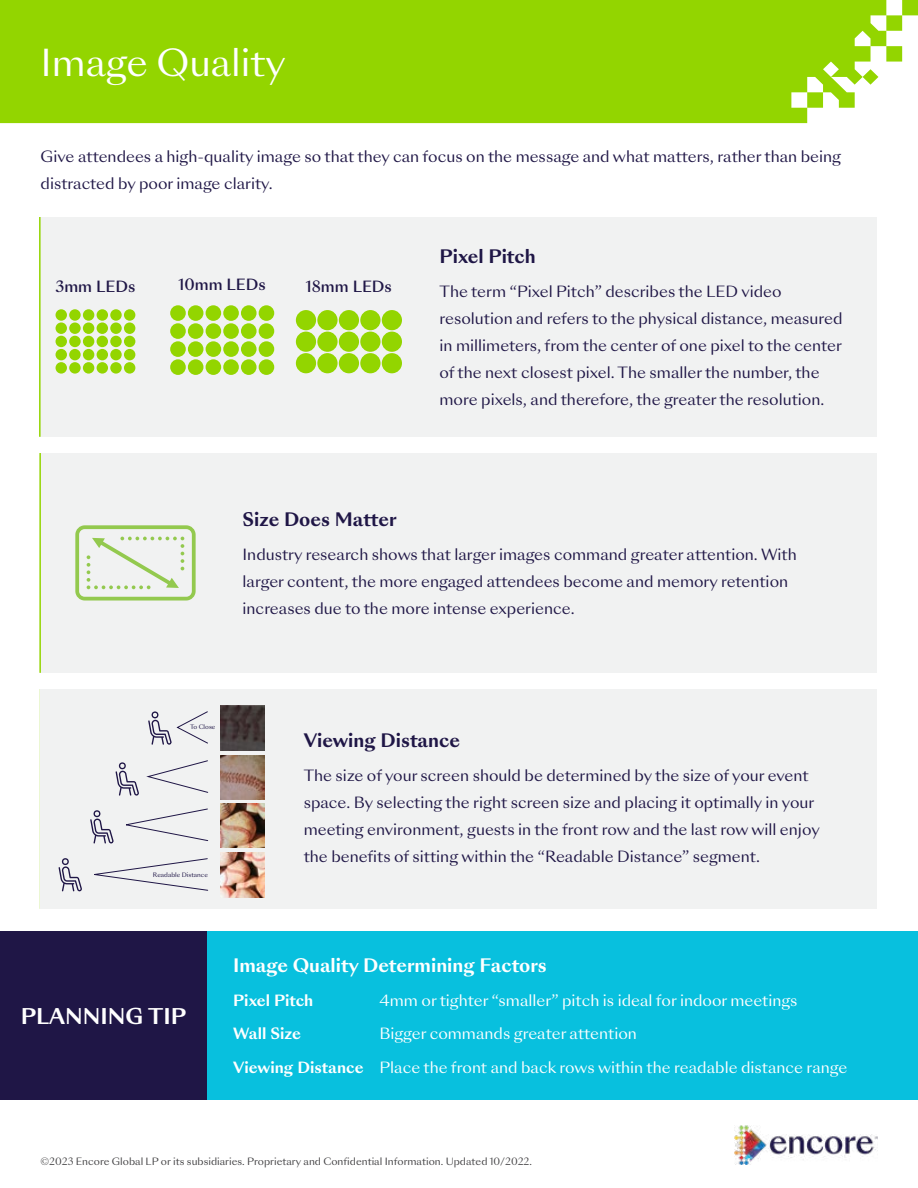
<style>
.page{position:relative;width:918px;height:1188px;background:#fff}
.page>*{position:absolute;margin:0;border:0;box-sizing:border-box;transform-origin:0 0}
.t1{font:36px "Sang Bleu Sunrise";color:#fff}
.t2{font:700 21px "Sang Bleu Sunrise";color:#fff}
.t3{font:700 18px "Sang Bleu Sunrise";color:#1f1646}
.t4{font:700 18px "Sang Bleu Sunrise";color:#fff}
.t5{font:15px/27px "Sang Bleu Sunrise";color:#1f1646}
.t6{font:15px "Sang Bleu Sunrise";color:#fff}
.t7{font:500 15px "Sang Bleu Sunrise";color:#1f1646}
.t8{font:700 15px "Sang Bleu Sunrise";color:#fff}
.t9{font:9.75px "Sang Bleu Sunrise";color:#414042}
.t10{font:6px "Sang Bleu Sunrise";color:#1f1646}
.s1{font-weight:700}
</style>
<div class="page">
<div style="left:0;top:0;width:918px;height:123px;background:#93d500"></div>
<img style="left:735px;top:1126px;width:143px;height:39px">
<div style="left:0;top:931px;width:918px;height:169px;background:#08c0de"></div>
<div style="left:0;top:931px;width:206px;height:169px;background:#1f1646"></div>
<div style="left:40px;top:689px;width:837px;height:220px;background:#f1f2f2"></div>
<img style="left:220px;top:706px;width:45px;height:44px">
<img style="left:220px;top:755px;width:45px;height:44px">
<img style="left:220px;top:803px;width:45px;height:45px">
<img style="left:220px;top:853px;width:45px;height:44px">
<svg style="left:116px;top:762px;width:23px;height:34px"></svg>
<svg style="left:90px;top:810px;width:24px;height:33px"></svg>
<svg style="left:59px;top:858px;width:23px;height:33px"></svg>
<svg style="left:148px;top:711px;width:60px;height:34px"></svg>
<svg style="left:147px;top:760px;width:61px;height:33px"></svg>
<svg style="left:126px;top:809px;width:82px;height:32px"></svg>
<svg style="left:94px;top:858px;width:114px;height:33px"></svg>
<div style="left:40px;top:453px;width:837px;height:220px;background:#f1f2f2"></div>
<hr style="left:39px;top:453px;width:2px;height:220px;background:#93d500">
<svg style="left:75px;top:525px;width:121px;height:76px"></svg>
<div style="left:40px;top:217px;width:837px;height:220px;background:#f1f2f2"></div>
<hr style="left:39px;top:217px;width:2px;height:220px;background:#93d500">
<div style="left:56px;top:309px;width:11px;height:12px;background:#93d500;border-radius:50%"></div>
<div style="left:69px;top:309px;width:12px;height:12px;background:#93d500;border-radius:50%"></div>
<div style="left:83px;top:309px;width:11px;height:12px;background:#93d500;border-radius:50%"></div>
<div style="left:97px;top:309px;width:11px;height:12px;background:#93d500;border-radius:50%"></div>
<div style="left:110px;top:309px;width:12px;height:12px;background:#93d500;border-radius:50%"></div>
<div style="left:124px;top:309px;width:11px;height:12px;background:#93d500;border-radius:50%"></div>
<div style="left:56px;top:322px;width:11px;height:12px;background:#93d500;border-radius:50%"></div>
<div style="left:69px;top:322px;width:12px;height:12px;background:#93d500;border-radius:50%"></div>
<div style="left:83px;top:322px;width:11px;height:12px;background:#93d500;border-radius:50%"></div>
<div style="left:97px;top:322px;width:11px;height:12px;background:#93d500;border-radius:50%"></div>
<div style="left:110px;top:322px;width:12px;height:12px;background:#93d500;border-radius:50%"></div>
<div style="left:124px;top:322px;width:11px;height:12px;background:#93d500;border-radius:50%"></div>
<div style="left:56px;top:336px;width:11px;height:11px;background:#93d500;border-radius:50%"></div>
<div style="left:69px;top:336px;width:12px;height:11px;background:#93d500;border-radius:50%"></div>
<div style="left:83px;top:336px;width:11px;height:11px;background:#93d500;border-radius:50%"></div>
<div style="left:97px;top:336px;width:11px;height:11px;background:#93d500;border-radius:50%"></div>
<div style="left:110px;top:336px;width:12px;height:11px;background:#93d500;border-radius:50%"></div>
<div style="left:124px;top:336px;width:11px;height:11px;background:#93d500;border-radius:50%"></div>
<div style="left:56px;top:349px;width:11px;height:11px;background:#93d500;border-radius:50%"></div>
<div style="left:69px;top:349px;width:12px;height:11px;background:#93d500;border-radius:50%"></div>
<div style="left:83px;top:349px;width:11px;height:11px;background:#93d500;border-radius:50%"></div>
<div style="left:97px;top:349px;width:11px;height:11px;background:#93d500;border-radius:50%"></div>
<div style="left:110px;top:349px;width:12px;height:11px;background:#93d500;border-radius:50%"></div>
<div style="left:124px;top:349px;width:11px;height:11px;background:#93d500;border-radius:50%"></div>
<div style="left:56px;top:362px;width:11px;height:12px;background:#93d500;border-radius:50%"></div>
<div style="left:69px;top:362px;width:12px;height:12px;background:#93d500;border-radius:50%"></div>
<div style="left:83px;top:362px;width:11px;height:12px;background:#93d500;border-radius:50%"></div>
<div style="left:97px;top:362px;width:11px;height:12px;background:#93d500;border-radius:50%"></div>
<div style="left:110px;top:362px;width:12px;height:12px;background:#93d500;border-radius:50%"></div>
<div style="left:124px;top:362px;width:11px;height:12px;background:#93d500;border-radius:50%"></div>
<div style="left:170px;top:305px;width:16px;height:16px;background:#93d500;border-radius:50%"></div>
<div style="left:170px;top:323px;width:16px;height:16px;background:#93d500;border-radius:50%"></div>
<div style="left:170px;top:341px;width:16px;height:16px;background:#93d500;border-radius:50%"></div>
<div style="left:170px;top:359px;width:16px;height:16px;background:#93d500;border-radius:50%"></div>
<div style="left:188px;top:305px;width:15px;height:16px;background:#93d500;border-radius:50%"></div>
<div style="left:188px;top:323px;width:15px;height:16px;background:#93d500;border-radius:50%"></div>
<div style="left:188px;top:341px;width:15px;height:16px;background:#93d500;border-radius:50%"></div>
<div style="left:188px;top:359px;width:15px;height:16px;background:#93d500;border-radius:50%"></div>
<div style="left:206px;top:305px;width:15px;height:16px;background:#93d500;border-radius:50%"></div>
<div style="left:206px;top:323px;width:15px;height:16px;background:#93d500;border-radius:50%"></div>
<div style="left:206px;top:341px;width:15px;height:16px;background:#93d500;border-radius:50%"></div>
<div style="left:206px;top:359px;width:15px;height:16px;background:#93d500;border-radius:50%"></div>
<div style="left:223px;top:305px;width:16px;height:16px;background:#93d500;border-radius:50%"></div>
<div style="left:223px;top:323px;width:16px;height:16px;background:#93d500;border-radius:50%"></div>
<div style="left:223px;top:341px;width:16px;height:16px;background:#93d500;border-radius:50%"></div>
<div style="left:223px;top:359px;width:16px;height:16px;background:#93d500;border-radius:50%"></div>
<div style="left:241px;top:305px;width:16px;height:16px;background:#93d500;border-radius:50%"></div>
<div style="left:241px;top:323px;width:16px;height:16px;background:#93d500;border-radius:50%"></div>
<div style="left:241px;top:341px;width:16px;height:16px;background:#93d500;border-radius:50%"></div>
<div style="left:241px;top:359px;width:16px;height:16px;background:#93d500;border-radius:50%"></div>
<div style="left:259px;top:305px;width:15px;height:16px;background:#93d500;border-radius:50%"></div>
<div style="left:259px;top:323px;width:15px;height:16px;background:#93d500;border-radius:50%"></div>
<div style="left:259px;top:341px;width:15px;height:16px;background:#93d500;border-radius:50%"></div>
<div style="left:259px;top:359px;width:15px;height:16px;background:#93d500;border-radius:50%"></div>
<div style="left:360px;top:310px;width:21px;height:20px;background:#93d500;border-radius:50%"></div>
<div style="left:382px;top:310px;width:20px;height:20px;background:#93d500;border-radius:50%"></div>
<div style="left:339px;top:310px;width:20px;height:20px;background:#93d500;border-radius:50%"></div>
<div style="left:317px;top:310px;width:21px;height:20px;background:#93d500;border-radius:50%"></div>
<div style="left:296px;top:310px;width:20px;height:20px;background:#93d500;border-radius:50%"></div>
<div style="left:360px;top:332px;width:21px;height:20px;background:#93d500;border-radius:50%"></div>
<div style="left:382px;top:332px;width:20px;height:20px;background:#93d500;border-radius:50%"></div>
<div style="left:339px;top:332px;width:20px;height:20px;background:#93d500;border-radius:50%"></div>
<div style="left:317px;top:332px;width:21px;height:20px;background:#93d500;border-radius:50%"></div>
<div style="left:296px;top:332px;width:20px;height:20px;background:#93d500;border-radius:50%"></div>
<div style="left:360px;top:353px;width:21px;height:20px;background:#93d500;border-radius:50%"></div>
<div style="left:382px;top:353px;width:20px;height:20px;background:#93d500;border-radius:50%"></div>
<div style="left:339px;top:353px;width:20px;height:20px;background:#93d500;border-radius:50%"></div>
<div style="left:317px;top:353px;width:21px;height:20px;background:#93d500;border-radius:50%"></div>
<div style="left:296px;top:353px;width:20px;height:20px;background:#93d500;border-radius:50%"></div>
<h1 class="t1" style="left:40px;top:46px;width:246px">Image Quality</h1>
<p class="t5" style="left:41px;top:144px;width:802px">Give attendees a high-quality image so that they can focus on the message and what matters, rather than being distracted by poor image clarity.</p>
<p class="t7" style="left:56px;top:278px;width:81px">3mm LEDs</p>
<p class="t7" style="left:179px;top:276px;width:89px">10mm LEDs</p>
<p class="t7" style="left:306px;top:278px;width:88px">18mm LEDs</p>
<p class="t3" style="left:440px;top:248px;width:98px">Pixel Pitch</p>
<p class="t5" style="left:440px;top:279px;width:404px">The term “Pixel Pitch” describes the LED video resolution and refers to the physical distance, measured in millimeters, from the center of one pixel to the center of the next closest pixel. The smaller the number, the more pixels, and therefore, the greater the resolution.</p>
<p class="t3" style="left:243px;top:511px;width:156px">Size Does Matter</p>
<p class="t5" style="left:243px;top:542px;width:556px">Industry research shows that larger images command greater attention. With larger content, the more engaged attendees become and memory retention increases due to the more intense experience.</p>
<p class="t10" style="left:190px;top:724px;width:27px">To Close</p>
<p class="t10" style="left:153px;top:873px;width:56px">Readable Distance</p>
<p class="t3" style="left:304px;top:732px;width:158px">Viewing Distance</p>
<p class="t5" style="left:304px;top:763px;width:518px">The size of your screen should be determined by the size of your event space. By selecting the right screen size and placing it optimally in your meeting environment, guests in the front row and the last row will enjoy the benefits of sitting within the “Readable Distance” segment.</p>
<h2 class="t2" style="left:21px;top:1006px;width:167px">PLANNING TIP</h2>
<p class="t4" style="left:233px;top:957px;width:315px">Image Quality Determining Factors</p>
<p class="t8" style="left:233px;top:993px;width:82px">Pixel Pitch</p>
<p class="t6" style="left:379px;top:993px;width:420px">4mm or tighter “smaller” pitch is ideal for indoor meetings</p>
<p class="t8" style="left:233px;top:1027px;width:69px">Wall Size</p>
<p class="t6" style="left:379px;top:1027px;width:259px">Bigger commands greater attention</p>
<p class="t6" style="left:233px;top:1061px;width:616px"><span class="s1">Viewing Distance</span> Place the front and back rows within the readable distance range</p>
<p class="t9" style="left:40px;top:1155px;width:493px">©2023 Encore Global LP or its subsidiaries. Proprietary and Confidential Information. Updated 10/2022.</p>
</div>
